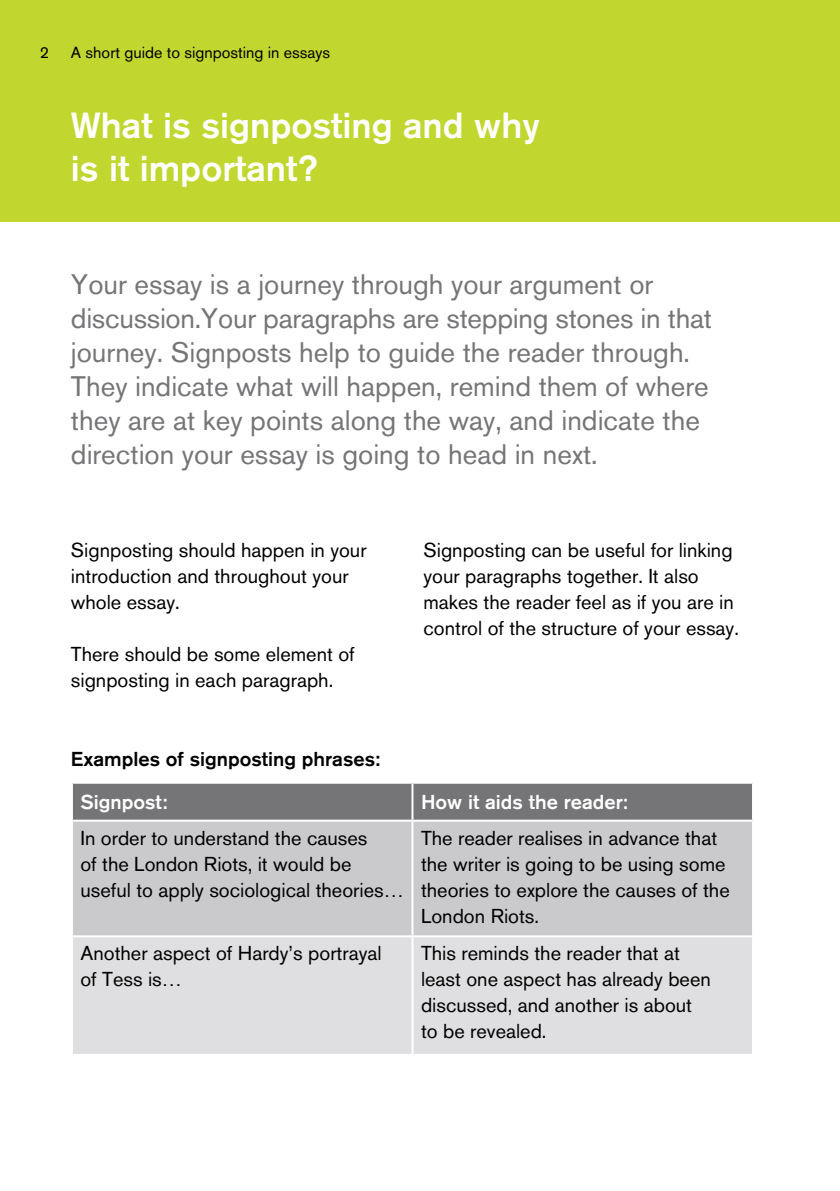
<style>
.page{position:relative;width:840px;height:1191px;background:#fff}
.page>*{position:absolute;margin:0;border:0;box-sizing:border-box;transform-origin:0 0}
.t1{font:500 36px/42.4px "Akzidenz Grotesk BQ";color:#fff}
.t2{font:28px/34px "Akzidenz Grotesk BQ";color:#757477}
.t3{font:20px/26px "Akzidenz Grotesk BQ";color:#000}
.t4{font:500 20px "Akzidenz Grotesk BQ";color:#000}
.t5{font:500 20px "Akzidenz Grotesk BQ";color:#fff}
.t6{font:16px "Akzidenz Grotesk BQ";color:#000}
</style>
<div class="page">
<div style="left:0;top:0;width:839px;height:221px;background:#c1d72f"></div>
<div style="left:73px;top:783px;width:678px;height:36px;background:#757477"></div>
<div style="left:73px;top:821px;width:678px;height:114px;background:#cacacd"></div>
<div style="left:73px;top:937px;width:678px;height:117px;background:#dfdfe1"></div>
<hr style="left:411px;top:783px;width:2px;height:36px;background:#fff">
<hr style="left:411px;top:821px;width:2px;height:114px;background:#fff">
<hr style="left:411px;top:937px;width:2px;height:117px;background:#fff">
<p class="t6" style="left:40px;top:43px;width:11px">2</p>
<p class="t6" style="left:71px;top:43px;width:260px">A short guide to signposting in essays</p>
<h1 class="t1" style="left:71px;top:104px;width:470px">What is signposting and why is it important?</h1>
<p class="t2" style="left:71px;top:267px;width:642px">Your essay is a journey through your argument or discussion.Your paragraphs are stepping stones in that journey. Signposts help to guide the reader through.<br>They indicate what will happen, remind them of where they are at key points along the way, and indicate the direction your essay is going to head in next.</p>
<p class="t3" style="left:71px;top:537px;width:297px">Signposting should happen in your introduction and throughout your whole essay.</p>
<p class="t3" style="left:71px;top:641px;width:285px">There should be some element of signposting in each paragraph.</p>
<p class="t3" style="left:423px;top:537px;width:317px">Signposting can be useful for linking your paragraphs together. It also makes the reader feel as if you are in control of the structure of your essay.</p>
<p class="t4" style="left:71px;top:746px;width:310px">Examples of signposting phrases:</p>
<p class="t5" style="left:80px;top:790px;width:89px">Signpost:</p>
<p class="t5" style="left:421px;top:790px;width:208px">How it aids the reader:</p>
<p class="t3" style="left:80px;top:824px;width:324px">In order to understand the causes<br>of the London Riots, it would be useful to apply sociological theories…</p>
<p class="t3" style="left:421px;top:824px;width:310px">The reader realises in advance that the writer is going to be using some theories to explore the causes of the<br>London Riots.</p>
<p class="t3" style="left:80px;top:940px;width:302px">Another aspect of Hardy’s portrayal of Tess is…</p>
<p class="t3" style="left:421px;top:940px;width:291px">This reminds the reader that at least one aspect has already been discussed, and another is about to be revealed.</p>
</div>
